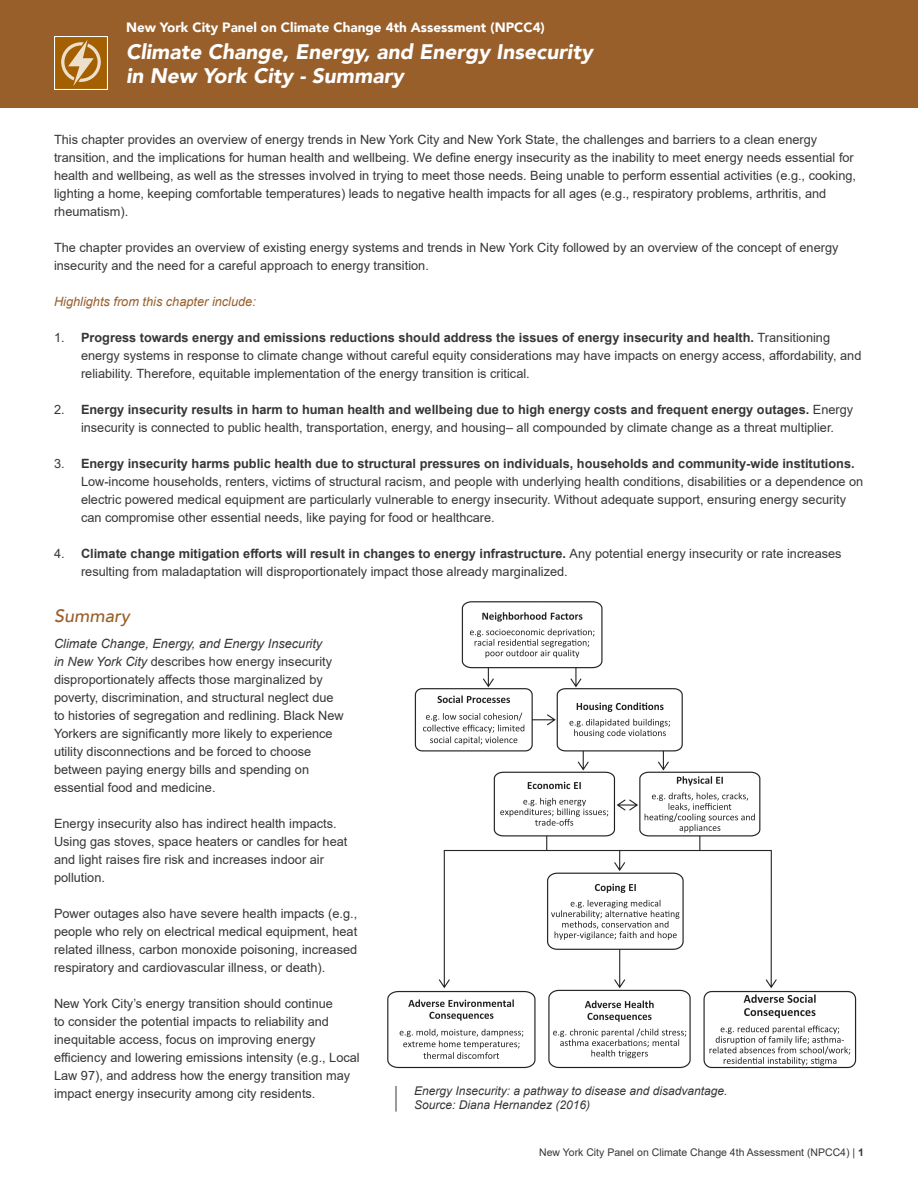
<style>
.page{position:relative;width:918px;height:1188px;background:#fff}
.page>*{position:absolute;margin:0;border:0;box-sizing:border-box;transform-origin:0 0}
.t1{font:italic 900 21px/24px "Avenir LT";color:#fff}
.t2{font:italic 500 18px "Avenir LT";color:#985f2b}
.t3{font:900 13.5px "Avenir LT";color:#fff}
.t4{font:12.75px/18px "Arial";color:#383538}
.t5{font:italic 12.75px "Arial";color:#985f2b}
.t6{font:italic 12px/14.4px "Arial";color:#383538}
.t7{font:10.5px "Arial";color:#383538}
.s1{font-weight:700}
.s2{font-style:italic}
</style>
<div class="page">
<div style="left:0;top:0;width:918px;height:108px;background:#985f2b"></div>
<div style="left:55px;top:37px;width:52px;height:52px;background:#a35f00"></div>
<div style="left:54px;top:36px;width:54px;height:54px;border:1px solid #fff"></div>
<svg style="left:61px;top:40px;width:40px;height:46px"></svg>
<img style="left:387px;top:601px;width:470px;height:468px">
<svg style="left:396px;top:1086px;width:1px;height:26px"></svg>
<p class="t3" style="left:126px;top:19px;width:420px">New York City Panel on Climate Change 4th Assessment (NPCC4)</p>
<h1 class="t1" style="left:126px;top:39px;width:468px">Climate Change, Energy, and Energy Insecurity in New York City - Summary</h1>
<p class="t4" style="left:54px;top:130px;width:804px">This chapter provides an overview of energy trends in New York City and New York State, the challenges and barriers to a clean energy transition, and the implications for human health and wellbeing. We define energy insecurity as the inability to meet energy needs essential for health and wellbeing, as well as the stresses involved in trying to meet those needs. Being unable to perform essential activities (e.g., cooking, lighting a home, keeping comfortable temperatures) leads to negative health impacts for all ages (e.g., respiratory problems, arthritis, and rheumatism).</p>
<p class="t4" style="left:54px;top:238px;width:786px">The chapter provides an overview of existing energy systems and trends in New York City followed by an overview of the concept of energy insecurity and the need for a careful approach to energy transition.</p>
<p class="t5" style="left:54px;top:293px;width:203px">Highlights from this chapter include:</p>
<p class="t4" style="left:81px;top:328px;width:782px;text-indent:-27px">1. <span class="s1">Progress towards energy and emissions reductions should address the issues of energy insecurity and health.</span> Transitioning energy systems in response to climate change without careful equity considerations may have impacts on energy access, affordability, and reliability. Therefore, equitable implementation of the energy transition is critical.</p>
<p class="t4" style="left:81px;top:400px;width:774px;text-indent:-27px">2. <span class="s1">Energy insecurity results in harm to human health and wellbeing due to high energy costs and frequent energy outages.</span> Energy insecurity is connected to public health, transportation, energy, and housing– all compounded by climate change as a threat multiplier.</p>
<p class="t4" style="left:81px;top:454px;width:784px;text-indent:-27px">3. <span class="s1">Energy insecurity harms public health due to structural pressures on individuals, households and community-wide institutions.<br></span>Low-income households, renters, victims of structural racism, and people with underlying health conditions, disabilities or a dependence on electric powered medical equipment are particularly vulnerable to energy insecurity. Without adequate support, ensuring energy security can compromise other essential needs, like paying for food or healthcare.</p>
<p class="t4" style="left:81px;top:545px;width:762px;text-indent:-27px">4. <span class="s1">Climate change mitigation efforts will result in changes to energy infrastructure.</span> Any potential energy insecurity or rate increases resulting from maladaptation will disproportionately impact those already marginalized.</p>
<h2 class="t2" style="left:54px;top:605px;width:77px">Summary</h2>
<p class="t4" style="left:54px;top:634px;width:291px"><span class="s2">Climate Change, Energy, and Energy Insecurity<br>in New York City</span> describes how energy insecurity disproportionately affects those marginalized by poverty, discrimination, and structural neglect due to histories of segregation and redlining. Black New Yorkers are significantly more likely to experience utility disconnections and be forced to choose between paying energy bills and spending on essential food and medicine.</p>
<p class="t4" style="left:54px;top:814px;width:295px">Energy insecurity also has indirect health impacts.<br>Using gas stoves, space heaters or candles for heat and light raises fire risk and increases indoor air pollution.</p>
<p class="t4" style="left:54px;top:904px;width:305px;text-align:justify">Power outages also have severe health impacts (e.g., people who rely on electrical medical equipment, heat related illness, carbon monoxide poisoning, increased respiratory and cardiovascular illness, or death).</p>
<p class="t4" style="left:54px;top:995px;width:307px">New York City’s energy transition should continue<br>to consider the potential impacts to reliability and inequitable access, focus on improving energy efficiency and lowering emissions intensity (e.g., Local Law 97), and address how the energy transition may impact energy insecurity among city residents.</p>
<p class="t6" style="left:414px;top:1083px;width:315px">Energy Insecurity: a pathway to disease and disadvantage.<br>Source: Diana Hernandez (2016)</p>
<p class="t7" style="left:539px;top:1145px;width:326px">New York City Panel on Climate Change 4th Assessment (NPCC4) | <span class="s1">1</span></p>
</div>
